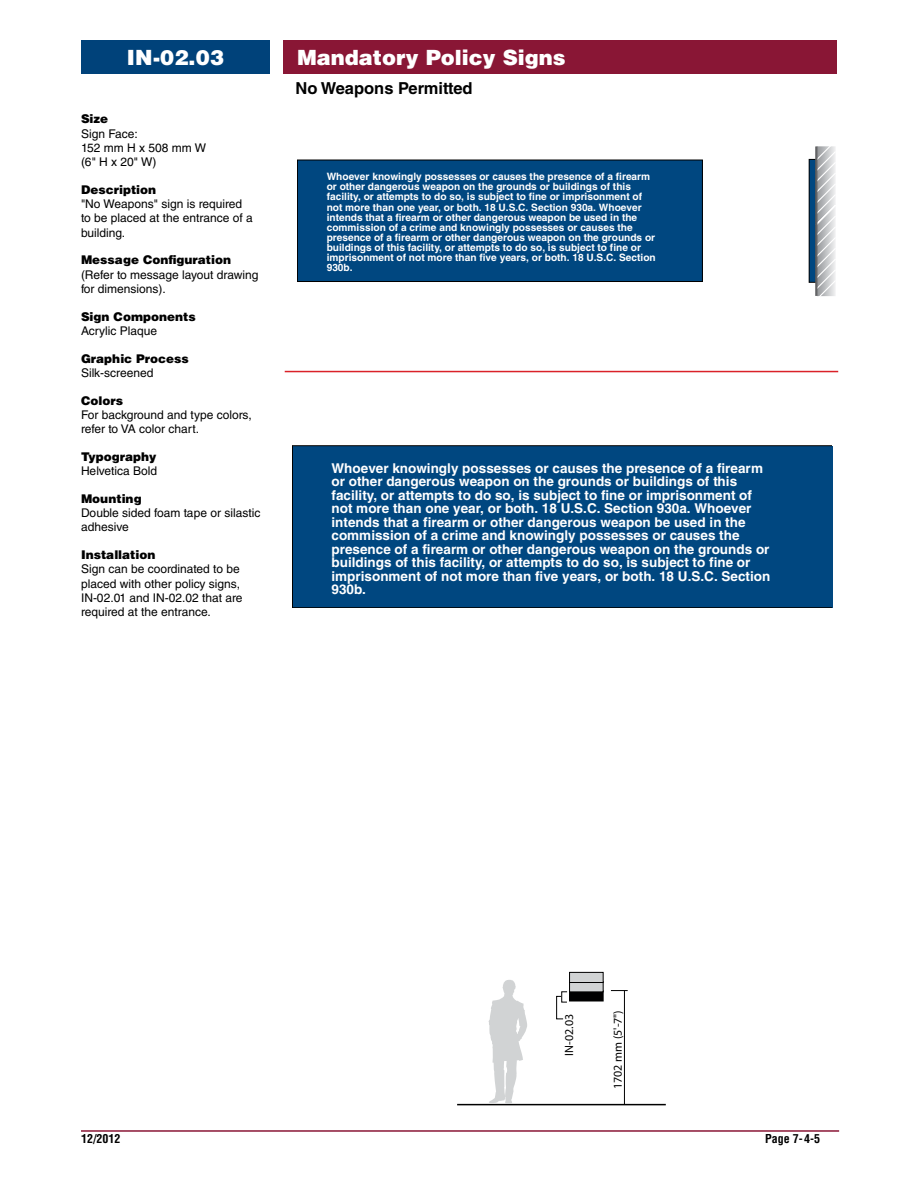
<style>
.page{position:relative;width:918px;height:1188px;background:#fff}
.page>*{position:absolute;margin:0;border:0;box-sizing:border-box;transform-origin:0 0}
.t1{font:900 21px "Helvetica LT Std";color:#fff}
.t2{font:700 16.5px "Helvetica LT Std";color:#000}
.t3{font:700 13.5px/13.5px "Helvetica LT Std";color:#fff}
.t4{font:12px/14.2px "Helvetica LT Std";color:#000}
.t5{font:900 12px "Helvetica LT Std";color:#000}
.t6{font:12px "Tekton";color:#000}
.t7{font:700 condensed 12px "Helvetica LT Std";color:#000}
.t8{font:700 10.2px/10.2px "Helvetica LT Std";color:#fff}
</style>
<div class="page">
<div style="left:284px;top:40px;width:553px;height:34px;background:#891635"></div>
<hr style="left:81px;top:1130px;width:758px;height:2px;background:#891635">
<div style="left:81px;top:40px;width:189px;height:34px;background:#00427a"></div>
<hr style="left:285px;top:371px;width:553px;height:1px;background:#da2128">
<div style="left:297px;top:160px;width:405px;height:122px;background:#004780"></div>
<div style="left:297px;top:160px;width:406px;height:122px;border:1px solid #000"></div>
<div style="left:809px;top:159px;width:7px;height:123px;background:#004780"></div>
<div style="left:809px;top:159px;width:7px;height:124px;border:1px solid #000"></div>
<svg style="left:817px;top:146px;width:18px;height:151px"></svg>
<hr style="left:815px;top:146px;width:2px;height:150px;background:#636466">
<div style="left:292px;top:446px;width:540px;height:162px;background:#004780"></div>
<hr style="left:457px;top:1104px;width:209px;height:1px;background:#000">
<hr style="left:624px;top:991px;width:1px;height:114px;background:#000">
<svg style="left:611px;top:990px;width:17px;height:1px"></svg>
<div style="left:570px;top:991px;width:33px;height:10px;background:#000"></div>
<div style="left:570px;top:982px;width:33px;height:10px;background:#d1d3d4"></div>
<div style="left:570px;top:972px;width:33px;height:11px;background:#d1d3d4"></div>
<div style="left:569px;top:972px;width:34px;height:11px;border:1px solid #000"></div>
<svg style="left:556px;top:996px;width:8px;height:23px"></svg>
<svg style="left:488px;top:980px;width:39px;height:124px"></svg>
<h1 class="t1" style="left:127px;top:43px;width:99px">IN-02.03</h1>
<p class="t5" style="left:81px;top:111px;width:29px">Size</p>
<p class="t4" style="left:81px;top:126px;width:127px">Sign Face:<br>152 mm H x 508 mm W (6" H x 20" W)</p>
<p class="t5" style="left:81px;top:182px;width:77px">Description</p>
<p class="t4" style="left:81px;top:197px;width:173px">"No Weapons" sign is required to be placed at the entrance of a building.</p>
<p class="t5" style="left:81px;top:252px;width:152px">Message Configuration</p>
<p class="t4" style="left:81px;top:267px;width:179px">(Refer to message layout drawing for dimensions).</p>
<p class="t5" style="left:81px;top:308px;width:116px">Sign Components</p>
<p class="t4" style="left:81px;top:323px;width:78px">Acrylic Plaque</p>
<p class="t5" style="left:81px;top:350px;width:109px">Graphic Process</p>
<p class="t4" style="left:81px;top:365px;width:74px">Silk-screened</p>
<p class="t5" style="left:81px;top:392px;width:43px">Colors</p>
<p class="t4" style="left:81px;top:407px;width:172px">For background and type colors, refer to VA color chart.</p>
<p class="t5" style="left:81px;top:449px;width:77px">Typography</p>
<p class="t4" style="left:81px;top:464px;width:78px">Helvetica Bold</p>
<p class="t5" style="left:81px;top:491px;width:62px">Mounting</p>
<p class="t4" style="left:81px;top:506px;width:181px">Double sided foam tape or silastic adhesive</p>
<p class="t5" style="left:81px;top:547px;width:76px">Installation</p>
<p class="t4" style="left:81px;top:562px;width:163px">Sign can be coordinated to be placed with other policy signs,<br>IN-02.01 and IN-02.02 that are required at the entrance.</p>
<h1 class="t1" style="left:297px;top:44px;width:270px">Mandatory Policy Signs</h1>
<h2 class="t2" style="left:296px;top:78px;width:179px">No Weapons Permitted</h2>
<p class="t8" style="left:327px;top:171px;width:331px">Whoever knowingly possesses or causes the presence of a firearm or other dangerous weapon on the grounds or buildings of this facility, or attempts to do so, is subject to fine or imprisonment of not more than one year, or both. 18 U.S.C. Section 930a. Whoever intends that a firearm or other dangerous weapon be used in the commission of a crime and knowingly possesses or causes the presence of a firearm or other dangerous weapon on the grounds or buildings of this facility, or attempts to do so, is subject to fine or imprisonment of not more than five years, or both. 18 U.S.C. Section 930b.</p>
<p class="t3" style="left:332px;top:461px;width:440px">Whoever knowingly possesses or causes the presence of a firearm or other dangerous weapon on the grounds or buildings of this facility, or attempts to do so, is subject to fine or imprisonment of not more than one year, or both. 18 U.S.C. Section 930a. Whoever intends that a firearm or other dangerous weapon be used in the commission of a crime and knowingly possesses or causes the presence of a firearm or other dangerous weapon on the grounds or buildings of this facility, or attempts to do so, is subject to fine or imprisonment of not more than five years, or both. 18 U.S.C. Section 930b.</p>
<p class="t6" style="left:562px;top:1056px;width:43px;rotate:-90deg">IN-02.03</p>
<p class="t6" style="left:610px;top:1089px;width:80px;rotate:-90deg">1702 mm (5'-7")</p>
<p class="t7" style="left:81px;top:1131px;width:41px">12/2012</p>
<p class="t7" style="left:765px;top:1131px;width:56px">Page 7-4-5</p>
</div>
